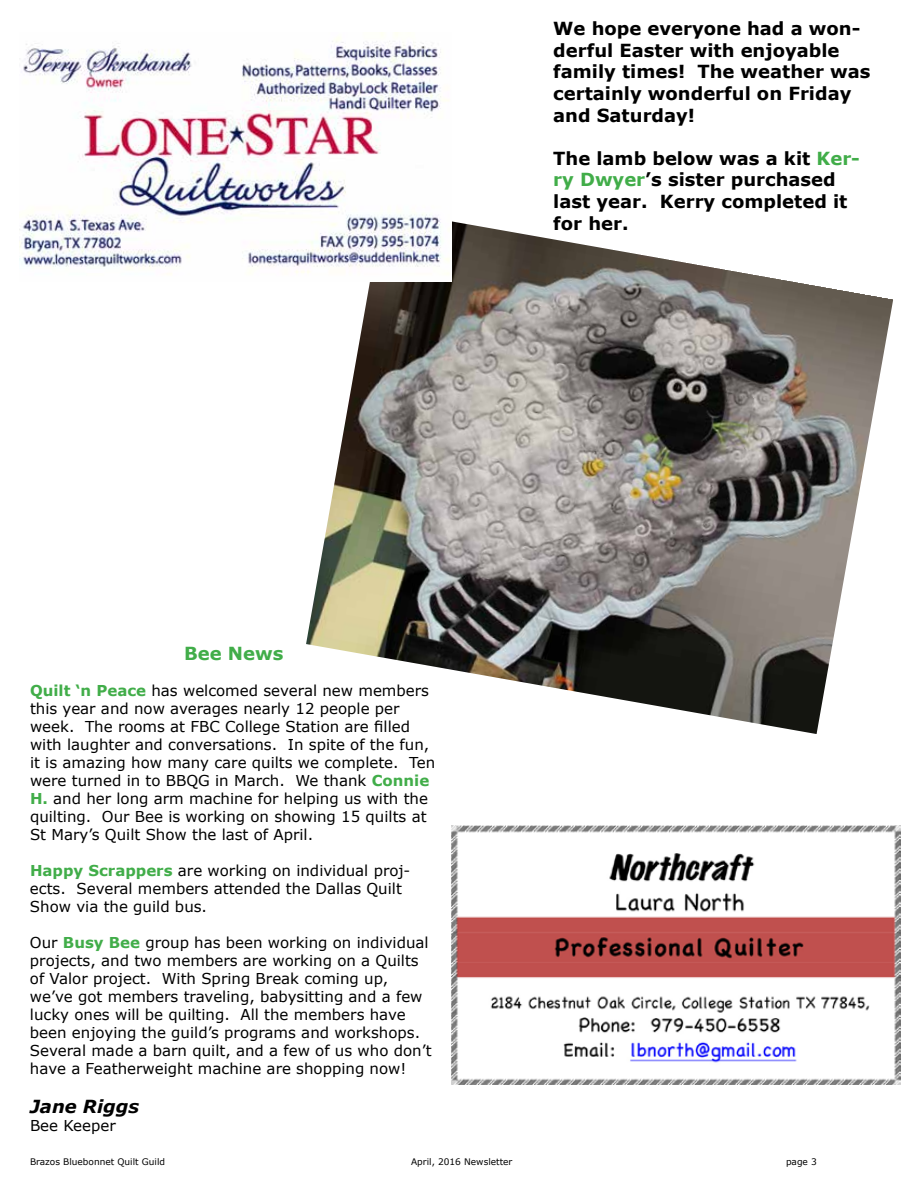
<style>
.page{position:relative;width:918px;height:1188px;background:#fff}
.page>*{position:absolute;margin:0;border:0;box-sizing:border-box;transform-origin:0 0}
.t1{font:700 18px/21.6px "Verdana";color:#000}
.t2{font:italic 700 18px "Verdana";color:#000}
.t3{font:700 18px "Verdana";color:#41ad49}
.t4{font:15px/18px "Verdana";color:#000}
.t5{font:9px "Verdana";color:#000}
.s1{color:#41ad49}
.s2{font-weight:700;color:#41ad49}
</style>
<div class="page">
<img style="left:451px;top:826px;width:450px;height:259px">
<img style="left:306px;top:221px;width:587px;height:513px">
<img style="left:19px;top:33px;width:432px;height:249px">
<p class="t1" style="left:553px;top:18px;width:319px">We hope everyone had a won&shy;derful Easter with enjoyable family times! The weather was certainly wonderful on Friday and Saturday!</p>
<p class="t1" style="left:553px;top:147px;width:308px">The lamb below was a kit <span class="s1">Ker&shy;ry Dwyer</span>’s sister purchased last year. Kerry completed it for her.</p>
<p class="t3" style="left:184px;top:640px;width:101px">Bee News</p>
<p class="t4" style="left:30px;top:681px;width:407px"><span class="s2">Quilt ‘n Peace</span> has welcomed several new members this year and now averages nearly 12 people per week. The rooms at FBC College Station are filled with laughter and conversations. In spite of the fun, it is amazing how many care quilts we complete. Ten were turned in to BBQG in March. We thank <span class="s2">Connie H.</span> and her long arm machine for helping us with the quilting. Our Bee is working on showing 15 quilts at St Mary’s Quilt Show the last of April.</p>
<p class="t4" style="left:30px;top:861px;width:382px"><span class="s2">Happy Scrappers</span> are working on individual proj&shy;ects. Several members attended the Dallas Quilt<br>Show via the guild bus.</p>
<p class="t4" style="left:30px;top:933px;width:403px">Our <span class="s2">Busy Bee</span> group has been working on individual projects, and two members are working on a Quilts of Valor project. With Spring Break coming up, we’ve got members traveling, babysitting and a few lucky ones will be quilting. All the members have been enjoying the guild’s programs and workshops.<br>Several made a barn quilt, and a few of us who don’t have a Featherweight machine are shopping now!</p>
<p class="t2" style="left:30px;top:1094px;width:111px">Jane Riggs</p>
<p class="t4" style="left:30px;top:1117px;width:87px">Bee Keeper</p>
<p class="t5" style="left:30px;top:1156px;width:137px">Brazos Bluebonnet Quilt Guild</p>
<p class="t5" style="left:411px;top:1156px;width:103px">April, 2016 Newsletter</p>
<p class="t5" style="left:786px;top:1156px;width:32px">page 3</p>
</div>
